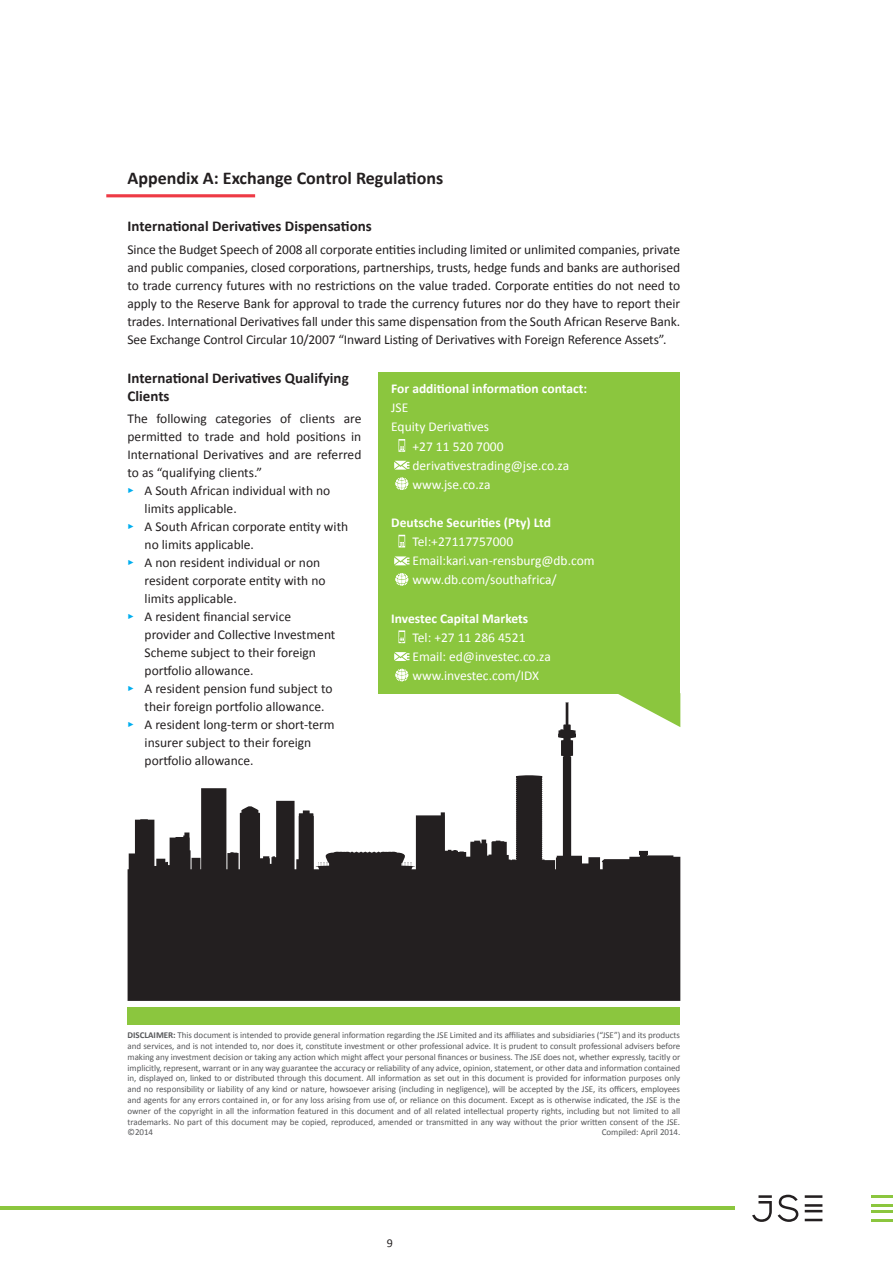
<style>
.page{position:relative;width:893px;height:1263px;background:#fff}
.page>*{position:absolute;margin:0;border:0;box-sizing:border-box;transform-origin:0 0}
.Header_01_-_Red{font:700 18px "Calibri";color:#231f20}
.Header_02{font:700 15px/18px "Calibri";color:#231f20}
.Body_01{font:13.5px/18px "Calibri";letter-spacing:-.01em;color:#231f20;text-align:justify}
.Body_01_-_Bullet_Blu{font:13.5px/18px "Calibri";color:#231f20}
.Contact_02{font:13.5px "Calibri";color:#fff}
.Body_01_-_Pre_Bullet{font:13.5px/18px "Calibri";color:#231f20;text-align:justify}
.Contact_01{font:700 13.5px "Calibri";color:#fff}
.t1{font:12px "Calibri";color:#231f20}
.Disclaimer{font:9px/10.8px "Calibri";letter-spacing:-.005em;color:#57585a;text-align:justify}
.s1{font-family:"FF Dingbests";font-size:10.5px;color:#00aeef}
.s2{font-weight:700}
</style>
<div class="page">
<svg style="left:752px;top:1195px;width:70px;height:27px"></svg>
<hr style="left:0;top:1207px;width:734px;height:3px;background:#8bc63e">
<hr style="left:872px;top:1195px;width:21px;height:3px;background:#8bc63e">
<hr style="left:872px;top:1204px;width:21px;height:3px;background:#8bc63e">
<hr style="left:872px;top:1210px;width:21px;height:2px;background:#8bc63e">
<hr style="left:872px;top:1219px;width:21px;height:2px;background:#8bc63e">
<svg style="left:128px;top:702px;width:552px;height:299px;fill:#231f20"></svg>
<div style="left:128px;top:1008px;width:552px;height:17px;background:#8bc63e"></div>
<hr style="left:106px;top:194px;width:149px;height:3px;background:#ee3a45">
<svg style="left:617px;top:693px;width:63px;height:34px"></svg>
<div style="left:378px;top:372px;width:302px;height:321px;background:#8bc63e"></div>
<svg style="left:398px;top:439px;width:7px;height:13px"></svg>
<svg style="left:394px;top:461px;width:15px;height:9px"></svg>
<svg style="left:395px;top:477px;width:13px;height:13px"></svg>
<svg style="left:398px;top:535px;width:7px;height:12px"></svg>
<svg style="left:394px;top:556px;width:15px;height:9px"></svg>
<svg style="left:395px;top:573px;width:13px;height:13px"></svg>
<svg style="left:398px;top:630px;width:7px;height:13px"></svg>
<svg style="left:394px;top:652px;width:15px;height:9px"></svg>
<svg style="left:395px;top:669px;width:13px;height:12px"></svg>
<p class="Header_01_-_Red" style="left:128px;top:166px;width:317px">Appendix A: Exchange Control Regulations</p>
<p class="Header_02" style="left:128px;top:217px;width:246px">International Derivatives Dispensations</p>
<p class="Body_01" style="left:128px;top:239px;width:554px">Since the Budget Speech of 2008 all corporate entities including limited or unlimited companies, private and public companies, closed corporations, partnerships, trusts, hedge funds and banks are authorised to trade currency futures with no restrictions on the value traded. Corporate entities do not need to apply to the Reserve Bank for approval to trade the currency futures nor do they have to report their trades. International Derivatives fall under this same dispensation from the South African Reserve Bank.<br>See Exchange Control Circular 10/2007 “Inward Listing of Derivatives with Foreign Reference Assets”.</p>
<p class="Header_02" style="left:128px;top:368px;width:223px">International Derivatives Qualifying<br>Clients</p>
<p class="Body_01_-_Pre_Bullet" style="left:128px;top:409px;width:235px">The following categories of clients are permitted to trade and hold positions in International Derivatives and are referred to as “qualifying clients.”</p>
<p class="Body_01_-_Bullet_Blu" style="left:145px;top:481px;width:187px;text-indent:-17px"><span class="s1">&gt;</span> A South African individual with no limits applicable.</p>
<p class="Body_01_-_Bullet_Blu" style="left:145px;top:517px;width:205px;text-indent:-17px"><span class="s1">&gt;</span> A South African corporate entity with no limits applicable.</p>
<p class="Body_01_-_Bullet_Blu" style="left:145px;top:553px;width:183px;text-indent:-17px"><span class="s1">&gt;</span> A non resident individual or non resident corporate entity with no limits applicable.</p>
<p class="Body_01_-_Bullet_Blu" style="left:145px;top:607px;width:192px;text-indent:-17px"><span class="s1">&gt;</span> A resident financial service provider and Collective Investment<br>Scheme subject to their foreign portfolio allowance.</p>
<p class="Body_01_-_Bullet_Blu" style="left:145px;top:679px;width:190px;text-indent:-17px"><span class="s1">&gt;</span> A resident pension fund subject to their foreign portfolio allowance.</p>
<p class="Body_01_-_Bullet_Blu" style="left:145px;top:715px;width:192px;text-indent:-17px"><span class="s1">&gt;</span> A resident long-term or short-term insurer subject to their foreign portfolio allowance.</p>
<p class="Contact_01" style="left:391px;top:380px;width:197px">For additional information contact:</p>
<p class="Contact_02" style="left:391px;top:399px;width:19px">JSE</p>
<p class="Contact_02" style="left:391px;top:418px;width:99px">Equity Derivatives</p>
<p class="Contact_02" style="left:412px;top:438px;width:93px">+27 11 520 7000</p>
<p class="Contact_02" style="left:412px;top:457px;width:158px">derivativestrading@jse.co.za</p>
<p class="Contact_02" style="left:412px;top:476px;width:80px">www.jse.co.za</p>
<p class="Contact_01" style="left:391px;top:514px;width:161px">Deutsche Securities (Pty) Ltd</p>
<p class="Contact_02" style="left:412px;top:533px;width:102px">Tel:+27117757000</p>
<p class="Contact_02" style="left:412px;top:552px;width:184px">Email:kari.van-rensburg@db.com</p>
<p class="Contact_02" style="left:412px;top:572px;width:146px">www.db.com/southafrica/</p>
<p class="Contact_01" style="left:391px;top:610px;width:139px">Investec Capital Markets</p>
<p class="Contact_02" style="left:412px;top:629px;width:115px">Tel: +27 11 286 4521</p>
<p class="Contact_02" style="left:412px;top:648px;width:140px">Email: ed@investec.co.za</p>
<p class="Contact_02" style="left:412px;top:667px;width:128px">www.investec.com/IDX</p>
<p class="Disclaimer" style="left:128px;top:1029px;width:554px"><span class="s2">DISCLAIMER:</span> This document is intended to provide general information regarding the JSE Limited and its affiliates and subsidiaries (“JSE”) and its products and services, and is not intended to, nor does it, constitute investment or other professional advice. It is prudent to consult professional advisers before making any investment decision or taking any action which might affect your personal finances or business. The JSE does not, whether expressly, tacitly or implicitly, represent, warrant or in any way guarantee the accuracy or reliability of any advice, opinion, statement, or other data and information contained in, displayed on, linked to or distributed through this document. All information as set out in this document is provided for information purposes only and no responsibility or liability of any kind or nature, howsoever arising (including in negligence), will be accepted by the JSE, its officers, employees and agents for any errors contained in, or for any loss arising from use of, or reliance on this document. Except as is otherwise indicated, the JSE is the owner of the copyright in all the information featured in this document and of all related intellectual property rights, including but not limited to all trademarks. No part of this document may be copied, reproduced, amended or transmitted in any way without the prior written consent of the JSE. ©2014</p>
<p class="Disclaimer" style="left:602px;top:1126px;width:80px">Compiled: April 2014.</p>
<h3 class="t1" style="left:387px;top:1236px;width:8px">9</h3>
</div>
